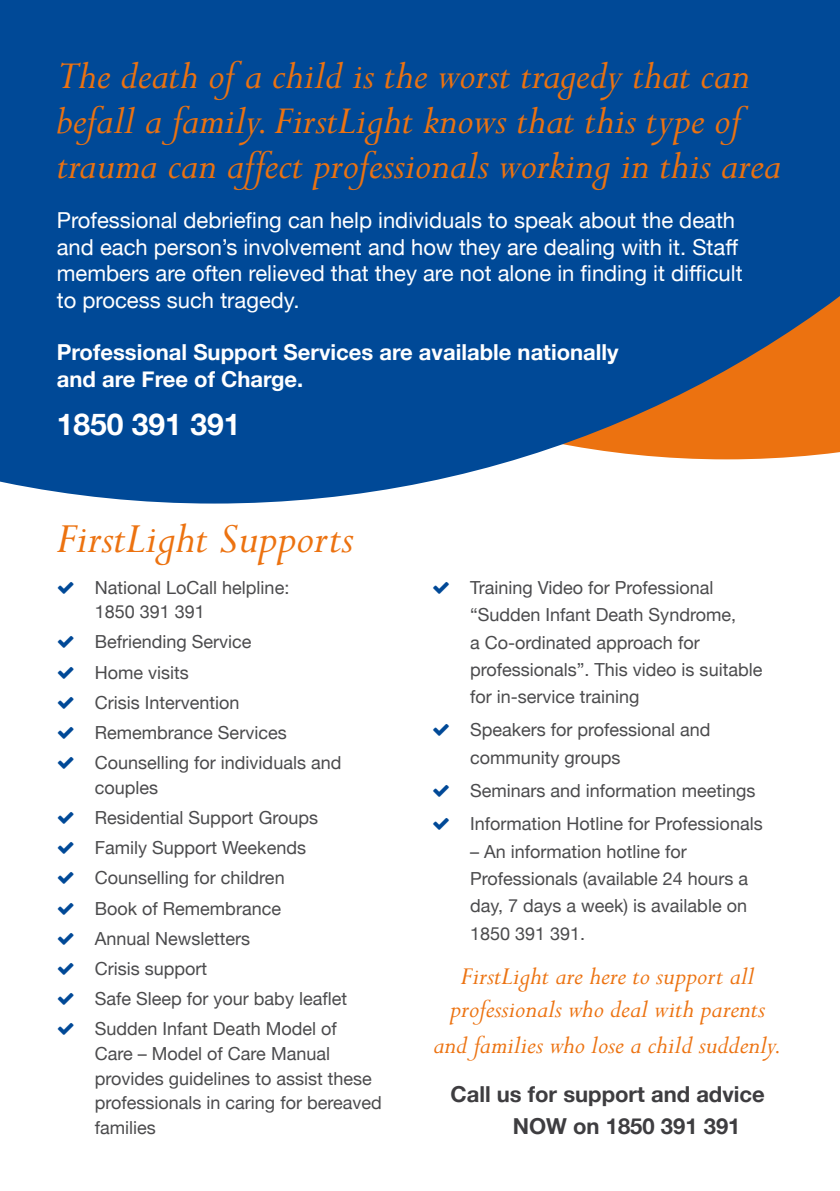
<style>
.page{position:relative;width:840px;height:1191px;background:#fff}
.page>*{position:absolute;margin:0;border:0;box-sizing:border-box;transform-origin:0 0}
.t1{font:48px "Perpetua Italic Os F";color:#ec7210}
.t2{font:italic 44px/44.8px "Perpetua";color:#ec7210}
.t3{font:700 30px "Helvetica Neue";color:#fff}
.t4{font:italic 28px/34.2px "Perpetua";color:#ec7210;text-align:center}
.t5{font:22px/26.4px "Helvetica Neue";color:#fff}
.t6{font:700 22px/26.4px "Helvetica Neue";color:#fff}
.t7{font:700 22px/32.2px "Helvetica Neue";color:#3e3d40}
.t8{font:18px/30.2px "Helvetica Neue";color:#4b4b4d}
</style>
<div class="page">
<svg style="left:0;top:0;width:839px;height:503px;fill:#004997"></svg>
<h2 class="t2" style="left:57px;top:55px;width:725px">The death of a child is the worst tragedy that can befall a family. FirstLight knows that this type of trauma can affect professionals working in this area</h2>
<p class="t5" style="left:57px;top:206px;width:687px">Professional debriefing can help individuals to speak about the death and each person’s involvement and how they are dealing with it. Staff members are often relieved that they are not alone in finding it difficult to process such tragedy.</p>
<p class="t6" style="left:57px;top:338px;width:563px">Professional Support Services are available nationally and are Free of Charge.</p>
<h3 class="t3" style="left:57px;top:397px;width:185px">1850 391 391</h3>
<h1 class="t1" style="left:57px;top:514px;width:298px">FirstLight Supports</h1>
<p class="t8" style="left:95px;top:573px;width:196px;line-height:24.6px">National LoCall helpline:<br>1850 391 391</p>
<p class="t8" style="left:95px;top:625px;width:248px">Befriending Service<br>Home visits<br>Crisis Intervention<br>Remembrance Services<br>Counselling for individuals and</p>
<p class="t8" style="left:95px;top:771px;width:253px">couples<br>Residential Support Groups<br>Family Support Weekends<br>Counselling for children<br>Book of Remembrance<br>Annual Newsletters<br>Crisis support<br>Safe Sleep for your baby leaflet<br>Sudden Infant Death Model of</p>
<p class="t8" style="left:95px;top:1040px;width:288px;line-height:24.6px">Care – Model of Care Manual provides guidelines to assist these professionals in caring for bereaved families</p>
<p class="t8" style="left:470px;top:572px;width:294px;line-height:27.4px">Training Video for Professional “Sudden Infant Death Syndrome,<br>a Co-ordinated approach for professionals”. This video is suitable for in-service training</p>
<p class="t8" style="left:470px;top:715px;width:242px;line-height:27.4px">Speakers for professional and community groups</p>
<p class="t8" style="left:470px;top:773px;width:294px;line-height:33px">Seminars and information meetings<br>Information Hotline for Professionals</p>
<p class="t8" style="left:470px;top:836px;width:279px;line-height:27.4px">– An information hotline for<br>Professionals (available 24 hours a day, 7 days a week) is available on<br>1850 391 391.</p>
<h3 class="t4" style="left:433px;top:960px;width:349px">FirstLight are here to support all professionals who deal with parents and families who lose a child suddenly.</h3>
<p class="t7" style="left:512px;top:1077px;width:253px;text-indent:-62px">Call us for support and advice<br>NOW on 1850 391 391</p>
</div>
